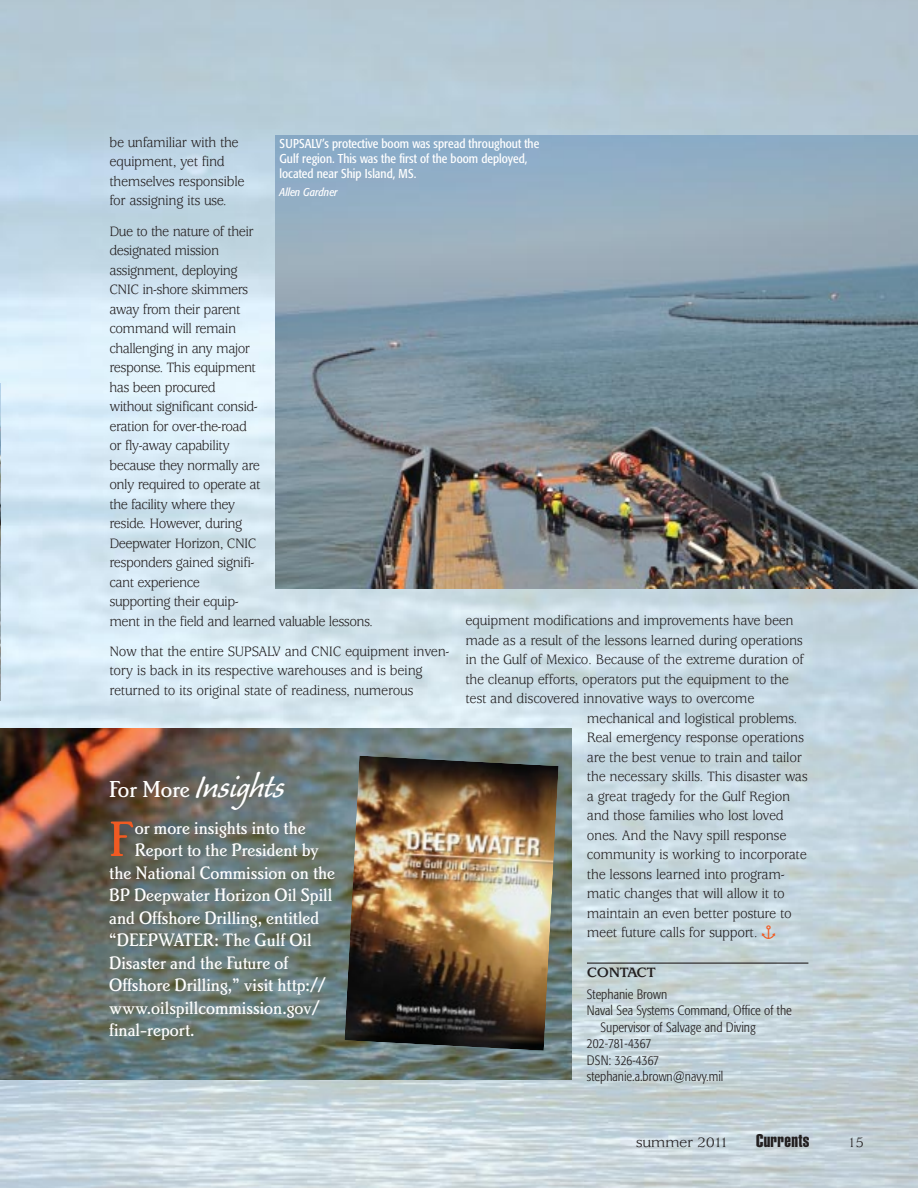
<style>
.page{position:relative;width:918px;height:1188px;background:#fff}
.page>*{position:absolute;margin:0;border:0;box-sizing:border-box;transform-origin:0 0}
.t1{font:51.6px "Brighton Medium Plain";color:#f15a22}
.t2{font:40.5px "Caliban";letter-spacing:-.015em;color:#fff}
.t3{font:18.75px "Brighton Medium Plain";color:#fff}
.t4{font:18px "Helvetica Extra Compressed";letter-spacing:.02em;color:#231f20;scale:1.1 1}
.t5{font:15px/19.5px "Usherwood";letter-spacing:-.03em;color:#231f20;scale:.95 1}
.t6{font:15px "Usherwood";letter-spacing:-.03em;color:#231f20;scale:1.1 1}
.t7{font:700 15px "Usherwood";letter-spacing:-.03em;color:#231f20;scale:1.1 1}
.t8{font:300 condensed 13.5px "Formata";color:#231f20}
.t9{font:condensed 12.75px/15px "Formata";color:#fff}
.t10{font:italic condensed 11.25px "Formata";color:#fff}
.s1{font-family:"Brighton Medium Plain";font-size:24px}
</style>
<div class="page">
<img style="left:0;top:0;width:918px;height:1188px">
<hr style="left:587px;top:963px;width:221px;height:1px;background:#231f20">
<img style="left:0;top:728px;width:572px;height:352px">
<img style="left:344px;top:756px;width:215px;height:295px">
<img style="left:276px;top:135px;width:642px;height:454px">
<svg style="left:762px;top:925px;width:13px;height:14px"></svg>
<p class="t5" style="left:109px;top:134px;width:144px">be unfamiliar with the equipment, yet find themselves responsible for assigning its use.</p>
<p class="t5" style="left:109px;top:223px;width:279px">Due to the nature of their<br>designated mission<br>assignment, deploying<br>CNIC in-shore skimmers<br>away from their parent<br>command will remain<br>challenging in any major<br>response. This equipment<br>has been procured<br>without significant consid-<br>eration for over-the-road<br>or fly-away capability<br>because they normally are<br>only required to operate at<br>the facility where they<br>reside. However, during<br>Deepwater Horizon, CNIC<br>responders gained signifi-<br>cant experience<br>supporting their equip-<br>ment in the field and learned valuable lessons.</p>
<p class="t5" style="left:109px;top:643px;width:359px">Now that the entire SUPSALV and CNIC equipment inven&shy;tory is back in its respective warehouses and is being returned to its original state of readiness, numerous</p>
<p class="t9" style="left:280px;top:137px;width:261px">SUPSALV’s protective boom was spread throughout the<br>Gulf region. This was the first of the boom deployed, located near Ship Island, MS.</p>
<p class="t10" style="left:280px;top:187px;width:60px">Allen Gardner</p>
<p class="t5" style="left:465px;top:612px;width:347px">equipment modifications and improvements have been</p>
<p class="t5" style="left:465px;top:632px;width:357px">made as a result of the lessons learned during operations</p>
<p class="t5" style="left:465px;top:651px;width:358px">in the Gulf of Mexico. Because of the extreme duration of</p>
<p class="t5" style="left:465px;top:671px;width:342px">the cleanup efforts, operators put the equipment to the</p>
<p class="t5" style="left:465px;top:690px;width:306px">test and discovered innovative ways to overcome</p>
<p class="t5" style="left:587px;top:710px;width:223px">mechanical and logistical problems.</p>
<p class="t5" style="left:587px;top:729px;width:230px">Real emergency response operations</p>
<p class="t5" style="left:587px;top:749px;width:228px">are the best venue to train and tailor</p>
<p class="t5" style="left:587px;top:768px;width:234px">the necessary skills. This disaster was</p>
<p class="t5" style="left:587px;top:788px;width:215px">a great tragedy for the Gulf Region</p>
<p class="t5" style="left:587px;top:807px;width:209px">and those families who lost loved</p>
<p class="t5" style="left:587px;top:827px;width:212px">ones. And the Navy spill response</p>
<p class="t5" style="left:587px;top:846px;width:233px">community is working to incorporate</p>
<p class="t5" style="left:587px;top:866px;width:210px">the lessons learned into program-</p>
<p class="t5" style="left:587px;top:885px;width:210px">matic changes that will allow it to</p>
<p class="t5" style="left:587px;top:905px;width:217px">maintain an even better posture to</p>
<p class="t5" style="left:587px;top:924px;width:181px">meet future calls for support.</p>
<p class="t7" style="left:587px;top:967px;width:64px">CONTACT</p>
<p class="t8" style="left:587px;top:989px;width:82px">Stephanie Brown</p>
<p class="t8" style="left:587px;top:1005px;width:206px">Naval Sea Systems Command, Office of the</p>
<p class="t8" style="left:601px;top:1022px;width:157px">Supervisor of Salvage and Diving</p>
<p class="t8" style="left:587px;top:1038px;width:66px">202-781-4367</p>
<p class="t8" style="left:587px;top:1055px;width:74px">DSN: 326-4367</p>
<p class="t8" style="left:587px;top:1071px;width:138px">stephanie.a.brown@navy.mil</p>
<h2 class="t2" style="left:109px;top:771px;width:177px"><span class="s1">For More</span> Insights</h2>
<h1 class="t1" style="left:109px;top:820px;width:26px">F</h1>
<p class="t3" style="left:135px;top:820px;width:173px">or more insights into the</p>
<p class="t3" style="left:135px;top:843px;width:186px">Report to the President by</p>
<p class="t3" style="left:109px;top:865px;width:227px">the National Commission on the</p>
<p class="t3" style="left:109px;top:888px;width:225px">BP Deepwater Horizon Oil Spill</p>
<p class="t3" style="left:109px;top:910px;width:212px">and Offshore Drilling, entitled</p>
<p class="t3" style="left:109px;top:933px;width:204px">“DEEPWATER: The Gulf Oil</p>
<p class="t3" style="left:109px;top:955px;width:181px">Disaster and the Future of</p>
<p class="t3" style="left:109px;top:978px;width:218px">Offshore Drilling,” visit http://</p>
<p class="t3" style="left:109px;top:1000px;width:212px">www.oilspillcommission.gov/</p>
<p class="t3" style="left:109px;top:1023px;width:87px">final-report.</p>
<p class="t6" style="left:636px;top:1137px;width:86px">summer 2011</p>
<p class="t4" style="left:756px;top:1134px;width:50px">Currents</p>
<p class="t5" style="left:848px;top:1134px;width:18px">15</p>
</div>
